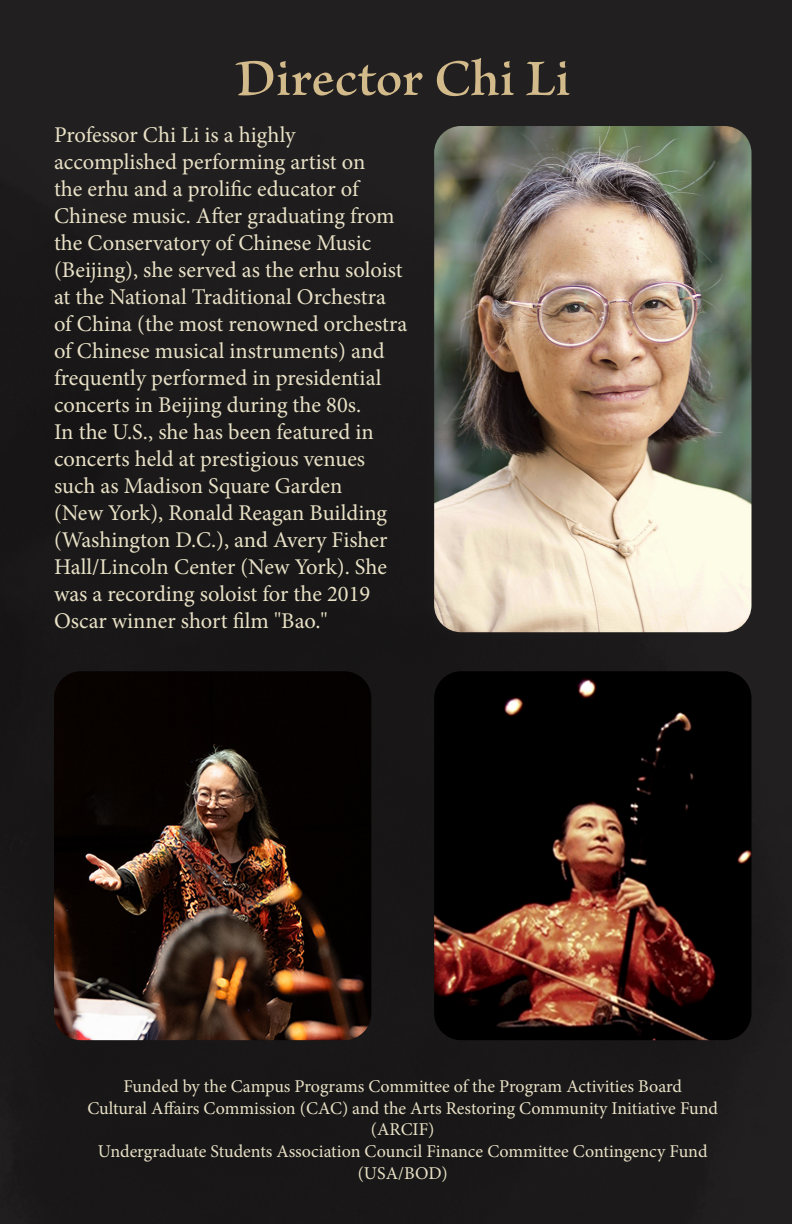
<style>
.page{position:relative;width:792px;height:1224px;background:#211f20}
.page>*{position:absolute;margin:0;border:0;box-sizing:border-box;transform-origin:0 0}
.song_intro_titles{font:600 54px "Brioso Pro";color:#d3ba8b}
.t1{font:22.5px/27px "Minion Pro";color:#e8e1c6}
.t2{font:18px/21.6px "Minion Pro";color:#e8e1c6;text-align:center}
</style>
<div class="page">
<img style="left:0;top:381px;width:189px;height:660px">
<img style="left:54px;top:671px;width:317px;height:369px">
<img style="left:434px;top:671px;width:318px;height:369px">
<img style="left:434px;top:126px;width:318px;height:506px">
<p class="song_intro_titles" style="left:236px;top:49px;width:336px">Director Chi Li</p>
<p class="t1" style="left:54px;top:122px;width:355px">Professor Chi Li is a highly accomplished performing artist on<br>the erhu and a prolific educator of Chinese music. After graduating from the Conservatory of Chinese Music (Beijing), she served as the erhu soloist at the National Traditional Orchestra of China (the most renowned orchestra of Chinese musical instruments) and frequently performed in presidential concerts in Beijing during the 80s.<br>In the U.S., she has been featured in concerts held at prestigious venues such as Madison Square Garden<br>(New York), Ronald Reagan Building (Washington D.C.), and Avery Fisher Hall/Lincoln Center (New York). She was a recording soloist for the 2019<br>Oscar winner short film "Bao."</p>
<p class="t2" style="left:87px;top:1076px;width:632px">Funded by the Campus Programs Committee of the Program Activities Board<br>Cultural Affairs Commission (CAC) and the Arts Restoring Community Initiative Fund</p>
<p class="t2" style="left:98px;top:1119px;width:611px">(ARCIF)<br>Undergraduate Students Association Council Finance Committee Contingency Fund</p>
<p class="t2" style="left:358px;top:1162px;width:92px">(USA/BOD)</p>
</div>
